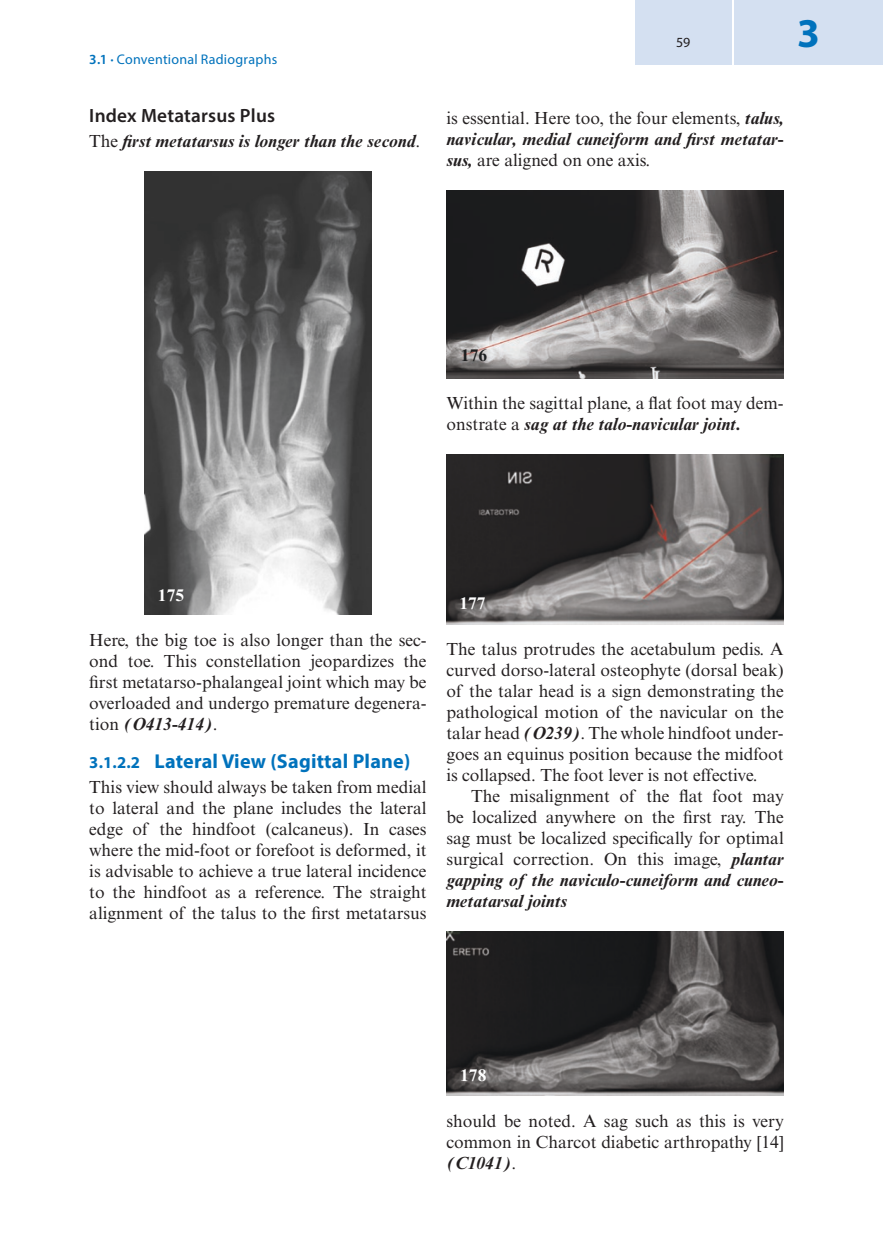
<style>
.page{position:relative;width:883px;height:1260px;background:#fff}
.page>*{position:absolute;margin:0;border:0;box-sizing:border-box;transform-origin:0 0}
.t1{font:700 41.12px "Myriad Pro";color:#0072bc}
._3_hd{font:700 20.12px "Myriad Pro";letter-spacing:.01em;color:#0072bc}
._4_hd{font:600 19.25px "Myriad Pro";letter-spacing:.01em;color:#231f20}
.Text_flush{font:17.5px/21px "Times New Roman MT Std";color:#231f20;text-align:justify}
.Text{font:17.5px/21px "Times New Roman MT Std";color:#231f20;text-align:justify}
.Text_flush-2{font:italic 700 17.5px "Times New Roman MT Std";color:#231f20}
.t2{font:17.5px "Times New Roman PS Bold MT14";color:#fff}
.t3{font:17.5px "Times New Roman PS Bold MT6";color:#1d1e1f}
.t4{font:17.5px "Times New Roman PS Bold MT10";color:#fff}
.t5{font:17.5px "Times New Roman PS Bold MT15";color:#fff}
.t6{font:14px "Myriad Pro";letter-spacing:.015em;color:#0072bc}
.t7{font:14px "Myriad Pro";color:#231f20}
.s1{font-weight:600}
.s2{font-weight:400;font-style:normal}
.s3{font-weight:700;font-style:italic}
.s4{font-size:16.62px}
</style>
<div class="page">
<div style="left:635px;top:0;width:97px;height:64px;background:#d4e0f1"></div>
<div style="left:734px;top:0;width:149px;height:64px;background:#d4e0f1"></div>
<img style="left:145px;top:171px;width:226px;height:444px">
<img style="left:447px;top:190px;width:337px;height:188px">
<img style="left:447px;top:455px;width:337px;height:169px">
<img style="left:447px;top:931px;width:337px;height:165px">
<p class="t6" style="left:89px;top:51px;width:189px"><span class="s1">3.1 ·</span> Conventional Radiographs</p>
<h5 class="_4_hd" style="left:89px;top:104px;width:187px">Index Metatarsus Plus</h5>
<p class="Text_flush-2" style="left:89px;top:130px;width:332px"><span class="s2">The</span> first metatarsus is longer than the second<span class="s2">.</span></p>
<p class="t7" style="left:676px;top:34px;width:16px">59</p>
<h1 class="t1" style="left:797px;top:6px;width:24px">3</h1>
<p class="Text_flush" style="left:446px;top:108px;width:339px">is essential. Here too, the four elements, <span class="s3">talus, navicular, medial cuneiform and first metatar&shy;sus,</span> are aligned on one axis.</p>
<p class="t3" style="left:461px;top:345px;width:28px">176</p>
<p class="Text_flush" style="left:446px;top:393px;width:339px">Within the sagittal plane, a flat foot may dem&shy;onstrate a <span class="s3">sag at the talo-navicular joint.</span></p>
<p class="t2" style="left:158px;top:585px;width:28px">175</p>
<p class="Text_flush" style="left:89px;top:629px;width:339px">Here, the big toe is also longer than the sec&shy;ond toe. This constellation jeopardizes the first metatarso-phalangeal joint which may be overloaded and undergo premature degenera&shy;tion <span class="s3">(O413-414)</span>.</p>
<h4 class="_3_hd" style="left:89px;top:748px;width:323px"><span class="s4">3.1.2.2</span> Lateral View (Sagittal Plane)</h4>
<p class="Text_flush" style="left:89px;top:776px;width:339px">This view should always be taken from medial to lateral and the plane includes the lateral edge of the hindfoot (calcaneus). In cases where the mid-foot or forefoot is deformed, it is advisable to achieve a true lateral incidence to the hindfoot as a reference. The straight alignment of the talus to the first metatarsus</p>
<p class="t4" style="left:459px;top:594px;width:28px">177</p>
<p class="Text_flush" style="left:446px;top:639px;width:339px">The talus protrudes the acetabulum pedis. A curved dorso-lateral osteophyte (dorsal beak) of the talar head is a sign demonstrating the pathological motion of the navicular on the talar head <span class="s3">(O239)</span>. The whole hindfoot under&shy;goes an equinus position because the midfoot is collapsed. The foot lever is not effective.</p>
<p class="Text" style="left:446px;top:786px;width:339px;text-indent:25px">The misalignment of the flat foot may be localized anywhere on the first ray. The sag must be localized specifically for optimal surgical correction. On this image, <span class="s3">plantar gapping of the naviculo-cuneiform and cuneo&shy;metatarsal joints</span></p>
<p class="t5" style="left:460px;top:1066px;width:28px">178</p>
<p class="Text_flush" style="left:446px;top:1110px;width:339px">should be noted. A sag such as this is very common in Charcot diabetic arthropathy [14] <span class="s3">(C1041)</span>.</p>
</div>
